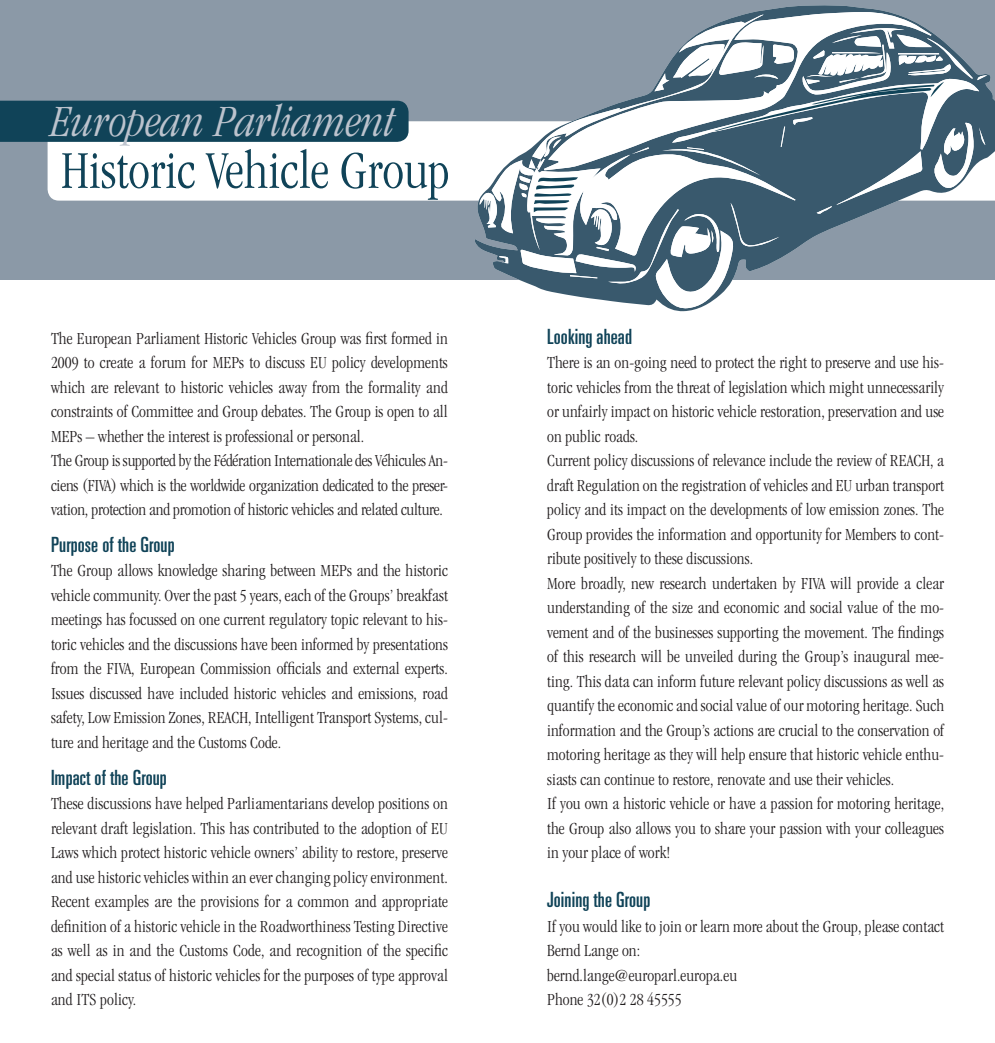
<style>
.page{position:relative;width:995px;height:1043px;background:#fff}
.page>*{position:absolute;margin:0;border:0;box-sizing:border-box;transform-origin:0 0}
.t1{font:300 condensed 54.95px "Garamond";color:#104358}
.t2{font:italic 300 condensed 46.2px "Garamond";color:#bcc3cd}
.t3{font:ultra-condensed 21px "Univers";letter-spacing:.005em;color:#104358}
.t4{font:300 condensed 17.5px/24.5px "Garamond";letter-spacing:.005em;color:#231f20}
</style>
<div class="page">
<div style="left:0;top:0;width:995px;height:280px;background:#8b99a7"></div>
<div style="left:48px;top:121px;width:427px;height:80px;background:#fff"></div>
<div style="left:0;top:101px;width:409px;height:41px;background:#104358"></div>
<svg style="left:475px;top:5px;width:520px;height:306px"></svg>
<svg style="left:479px;top:15px;width:508px;height:294px"></svg>
<h2 class="t2" style="left:50px;top:103px;width:346px">European Parliament</h2>
<h1 class="t1" style="left:61px;top:149px;width:390px">Historic Vehicle Group</h1>
<p class="t4" style="left:51px;top:327px;width:398px">The European Parliament Historic Vehicles Group was first formed in 2009 to create a forum for MEPs to discuss EU policy developments which are relevant to historic vehicles away from the formality and constraints of Committee and Group debates. The Group is open to all MEPs – whether the interest is professional or personal.<br>The Group is supported by the Fédération Internationale des Véhicules An&shy;ciens (FIVA) which is the worldwide organization dedicated to the preser&shy;vation, protection and promotion of historic vehicles and related culture.</p>
<p class="t3" style="left:51px;top:537px;width:125px">Purpose of the Group</p>
<p class="t4" style="left:51px;top:560px;width:398px;text-align:justify">The Group allows knowledge sharing between MEPs and the historic vehicle community. Over the past 5 years, each of the Groups’ breakfast meetings has focussed on one current regulatory topic relevant to his&shy;toric vehicles and the discussions have been informed by presentations from the FIVA, European Commission officials and external experts.<br>Issues discussed have included historic vehicles and emissions, road safety, Low Emission Zones, REACH, Intelligent Transport Systems, cul&shy;ture and heritage and the Customs Code.</p>
<p class="t3" style="left:51px;top:769px;width:117px">Impact of the Group</p>
<p class="t4" style="left:51px;top:792px;width:398px;text-align:justify">These discussions have helped Parliamentarians develop positions on relevant draft legislation. This has contributed to the adoption of EU Laws which protect historic vehicle owners’ ability to restore, preserve and use historic vehicles within an ever changing policy environment.<br>Recent examples are the provisions for a common and appropriate definition of a historic vehicle in the Roadworthiness Testing Directive as well as in and the Customs Code, and recognition of the specific and special status of historic vehicles for the purposes of type approval and ITS policy.</p>
<p class="t3" style="left:547px;top:328px;width:86px">Looking ahead</p>
<p class="t4" style="left:547px;top:351px;width:398px">There is an on-going need to protect the right to preserve and use his&shy;toric vehicles from the threat of legislation which might unnecessarily or unfairly impact on historic vehicle restoration, preservation and use on public roads.<br>Current policy discussions of relevance include the review of REACH, a draft Regulation on the registration of vehicles and EU urban transport policy and its impact on the developments of low emission zones. The Group provides the information and opportunity for Members to cont&shy;ribute positively to these discussions.<br>More broadly, new research undertaken by FIVA will provide a clear understanding of the size and economic and social value of the mo&shy;vement and of the businesses supporting the movement. The findings of this research will be unveiled during the Group’s inaugural mee&shy;ting. This data can inform future relevant policy discussions as well as quantify the economic and social value of our motoring heritage. Such information and the Group’s actions are crucial to the conservation of motoring heritage as they will help ensure that historic vehicle enthu&shy;siasts can continue to restore, renovate and use their vehicles.<br>If you own a historic vehicle or have a passion for motoring heritage, the Group also allows you to share your passion with your colleagues in your place of work!</p>
<p class="t3" style="left:547px;top:892px;width:105px">Joining the Group</p>
<p class="t4" style="left:547px;top:915px;width:398px">If you would like to join or learn more about the Group, please contact Bernd Lange on:<br>bernd.lange@europarl.europa.eu<br>Phone 32(0)2 28 45555</p>
</div>
